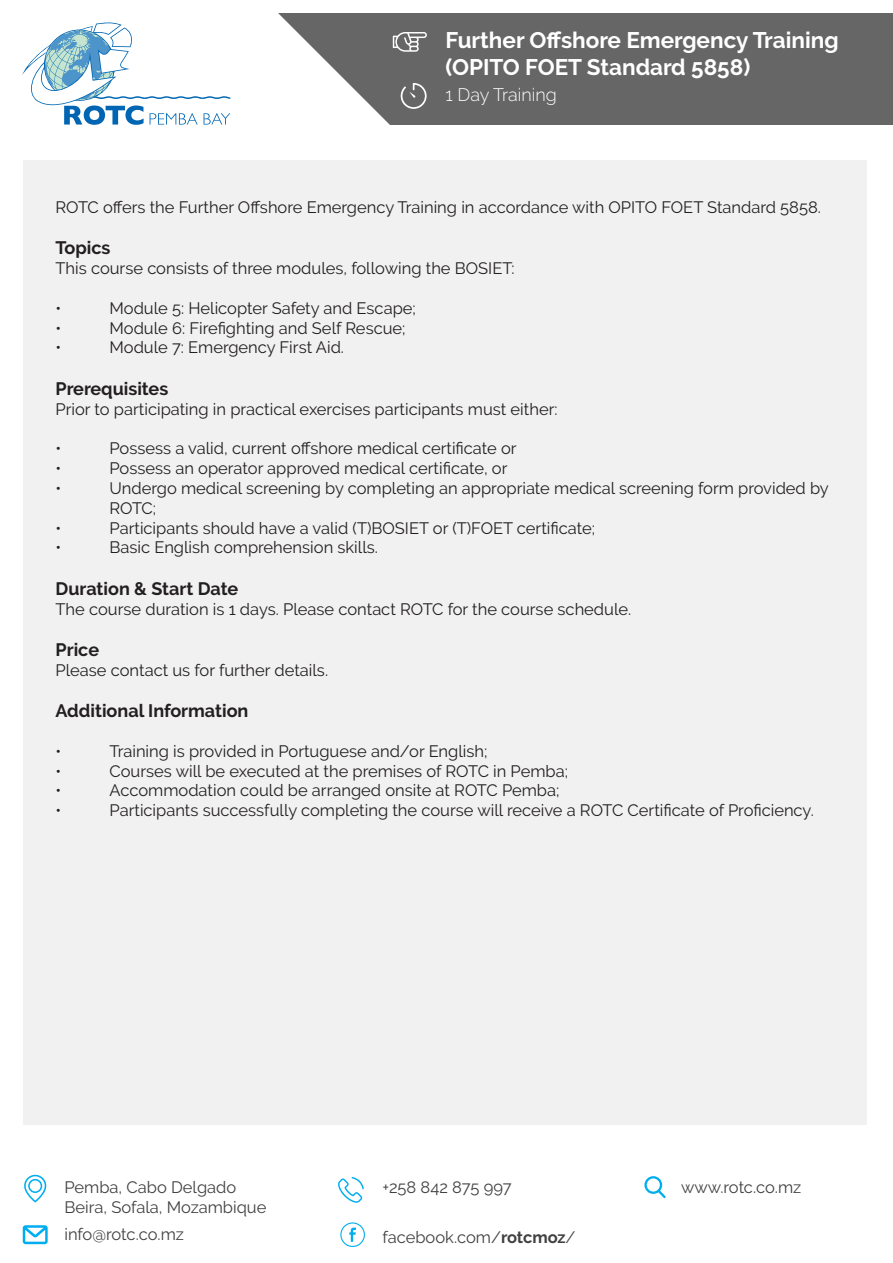
<style>
.page{position:relative;width:893px;height:1263px;background:#fff}
.page>*{position:absolute;margin:0;border:0;box-sizing:border-box;transform-origin:0 0}
.t1{font:700 22.5px/27px "Raleway";color:#fff}
.t2{font:700 18px "Raleway";color:#231f20}
.t3{font:300 18px "Raleway";color:#fff}
.t4{font:16.5px/19.8px "Raleway";color:#231f20}
.t5{font:16.5px "Raleway";color:#414042}
.s1{font-weight:700}
</style>
<div class="page">
<div style="left:278px;top:14px;width:615px;height:111px;background:#676667"></div>
<svg style="left:230px;top:13px;width:177px;height:112px;fill:#fff"></svg>
<div style="left:23px;top:160px;width:844px;height:965px;background:#f1f1f2"></div>
<svg style="left:401px;top:83px;width:26px;height:26px"></svg>
<svg style="left:393px;top:32px;width:34px;height:20px"></svg>
<svg style="left:24px;top:1175px;width:22px;height:27px"></svg>
<svg style="left:338px;top:1177px;width:26px;height:26px"></svg>
<svg style="left:644px;top:1176px;width:22px;height:22px"></svg>
<svg style="left:340px;top:1222px;width:25px;height:25px"></svg>
<svg style="left:23px;top:1225px;width:25px;height:19px"></svg>
<svg style="left:22px;top:22px;width:208px;height:103px"></svg>
<h1 class="t1" style="left:446px;top:27px;width:395px">Further Offshore Emergency Training (OPITO FOET Standard 5858)</h1>
<p class="t3" style="left:446px;top:84px;width:113px">1 Day Training</p>
<p class="t4" style="left:56px;top:197px;width:767px">ROTC offers the Further Offshore Emergency Training in accordance with OPITO FOET Standard 5858.</p>
<p class="t2" style="left:56px;top:238px;width:57px">Topics</p>
<p class="t4" style="left:56px;top:258px;width:460px">This course consists of three modules, following the BOSIET:</p>
<p class="t4" style="left:56px;top:298px;width:7px">•</p>
<p class="t4" style="left:109px;top:298px;width:308px">Module 5: Helicopter Safety and Escape;</p>
<p class="t4" style="left:56px;top:318px;width:7px">•</p>
<p class="t4" style="left:109px;top:318px;width:298px">Module 6: Firefighting and Self Rescue;</p>
<p class="t4" style="left:56px;top:338px;width:7px">•</p>
<p class="t4" style="left:109px;top:338px;width:236px">Module 7: Emergency First Aid.</p>
<p class="t2" style="left:56px;top:378px;width:114px">Prerequisites</p>
<p class="t4" style="left:56px;top:399px;width:504px">Prior to participating in practical exercises participants must either:</p>
<p class="t4" style="left:56px;top:438px;width:7px">•</p>
<p class="t4" style="left:109px;top:438px;width:409px">Possess a valid, current offshore medical certificate or</p>
<p class="t4" style="left:56px;top:458px;width:7px">•</p>
<p class="t4" style="left:109px;top:458px;width:400px">Possess an operator approved medical certificate, or</p>
<p class="t4" style="left:56px;top:478px;width:7px">•</p>
<p class="t4" style="left:109px;top:478px;width:721px">Undergo medical screening by completing an appropriate medical screening form provided by<br>ROTC;</p>
<p class="t4" style="left:56px;top:518px;width:7px">•</p>
<p class="t4" style="left:109px;top:518px;width:487px">Participants should have a valid (T)BOSIET or (T)FOET certificate;</p>
<p class="t4" style="left:56px;top:537px;width:7px">•</p>
<p class="t4" style="left:109px;top:537px;width:270px">Basic English comprehension skills.</p>
<p class="t2" style="left:56px;top:578px;width:184px">Duration &amp; Start Date</p>
<p class="t4" style="left:56px;top:599px;width:577px">The course duration is 1 days. Please contact ROTC for the course schedule.</p>
<p class="t2" style="left:56px;top:639px;width:45px">Price</p>
<p class="t4" style="left:56px;top:660px;width:274px">Please contact us for further details.</p>
<p class="t2" style="left:56px;top:700px;width:195px">Additional Information</p>
<p class="t4" style="left:56px;top:741px;width:7px">•</p>
<p class="t4" style="left:109px;top:741px;width:380px">Training is provided in Portuguese and/or English;</p>
<p class="t4" style="left:56px;top:761px;width:7px">•</p>
<p class="t4" style="left:109px;top:761px;width:460px">Courses will be executed at the premises of ROTC in Pemba;</p>
<p class="t4" style="left:56px;top:780px;width:7px">•</p>
<p class="t4" style="left:109px;top:780px;width:451px">Accommodation could be arranged onsite at ROTC Pemba;</p>
<p class="t4" style="left:56px;top:800px;width:7px">•</p>
<p class="t4" style="left:109px;top:800px;width:706px">Participants successfully completing the course will receive a ROTC Certificate of Proficiency.</p>
<p class="t5" style="left:64px;top:1177px;width:173px">Pemba, Cabo Delgado</p>
<p class="t5" style="left:681px;top:1177px;width:122px">www.rotc.co.mz</p>
<p class="t5" style="left:64px;top:1197px;width:203px">Beira, Sofala, Mozambique</p>
<p class="t5" style="left:382px;top:1177px;width:130px">+258 842 875 997</p>
<p class="t5" style="left:64px;top:1225px;width:121px">info@rotc.co.mz</p>
<p class="t5" style="left:382px;top:1227px;width:195px">facebook.com/<span class="s1">rotcmoz</span>/</p>
</div>
